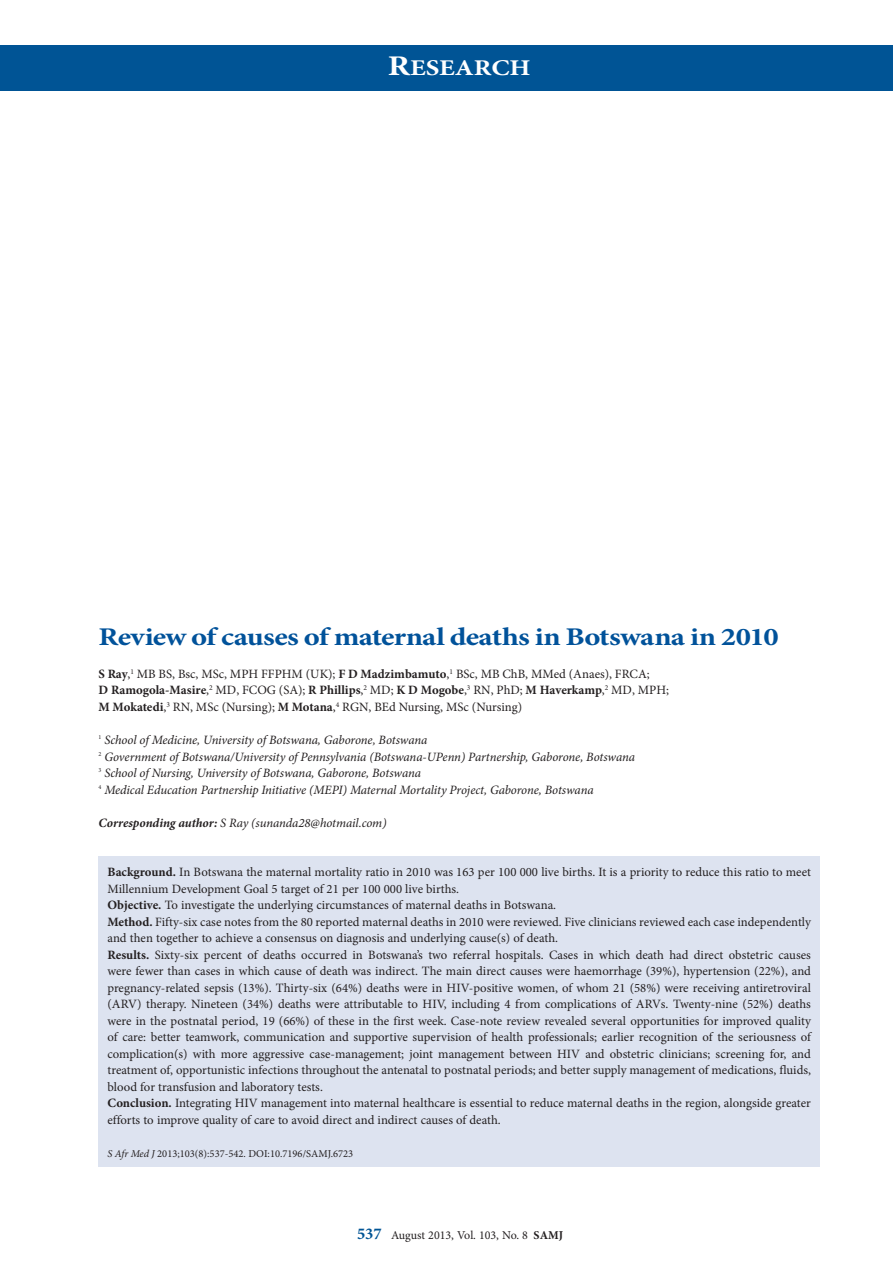
<style>
.page{position:relative;width:893px;height:1263px;background:#fff}
.page>*{position:absolute;margin:0;border:0;box-sizing:border-box;transform-origin:0 0}
.AUTHORS_NAME_UNDER_A{font:700 25.5px "Minion Pro";letter-spacing:-.025em;color:#01529a;scale:1.2 1}
.t1{font:700 22.5px "Minion Pro";color:#fff;scale:1.2 1}
.BODY_TEXT_1ST_PARAGR{font:12.75px/16.5px "Minion Pro";color:#231f20}
.AUTHORS_DETAILS{font:italic 12.75px "Minion Pro";letter-spacing:-.01em;color:#231f20}
.AUTHORS_NAME_UNDER_A-2{font:12.75px/16.5px "Minion Pro";color:#231f20}
.CORRESPONDING_AUTHOR{font:italic 12.75px "Minion Pro";letter-spacing:-.005em;color:#231f20}
.t2{font:12px "Minion Pro";color:#231f20}
.S_AFR_MED{font:10.5px "Minion Pro";color:#231f20}
.s1{font-size:28.5px}
.s2{font-weight:700}
.s3{font-style:italic}
.s4{font-weight:700;font-size:16.5px;color:#005495}
</style>
<div class="page">
<div style="left:0;top:45px;width:893px;height:45px;background:#005495"></div>
<div style="left:99px;top:856px;width:721px;height:310px;background:#dde3f0"></div>
<h2 class="t1" style="left:388px;top:52px;width:121px"><span class="s1">R</span>ESEARCH</h2>
<p class="AUTHORS_NAME_UNDER_A" style="left:99px;top:619px;width:568px">Review of causes of maternal deaths in Botswana in 2010</p>
<p class="AUTHORS_NAME_UNDER_A-2" style="left:99px;top:666px;width:572px"><span class="s2">S Ray</span>,<sup>1</sup> MB BS, Bsc, MSc, MPH FFPHM (UK); <span class="s2">F D Madzimbamuto</span>,<sup>1</sup> BSc, MB ChB, MMed (Anaes), FRCA;<br><span class="s2">D Ramogola-Masire</span>,<sup>2</sup> MD, FCOG (SA); <span class="s2">R Phillips</span>,<sup>2</sup> MD; <span class="s2">K D Mogobe</span>,<sup>3</sup> RN, PhD; <span class="s2">M Haverkamp</span>,<sup>2</sup> MD, MPH;<br><span class="s2">M Mokatedi</span>,<sup>3</sup> RN, MSc (Nursing); <span class="s2">M Motana</span>,<sup>4</sup> RGN, BEd Nursing, MSc (Nursing)</p>
<p class="AUTHORS_DETAILS" style="left:99px;top:731px;width:330px"><sup>1</sup> School of Medicine, University of Botswana, Gaborone, Botswana</p>
<p class="AUTHORS_DETAILS" style="left:99px;top:748px;width:538px"><sup>2</sup> Government of Botswana/University of Pennsylvania (Botswana-UPenn) Partnership, Gaborone, Botswana</p>
<p class="AUTHORS_DETAILS" style="left:99px;top:764px;width:324px"><sup>3</sup> School of Nursing, University of Botswana, Gaborone, Botswana</p>
<p class="AUTHORS_DETAILS" style="left:99px;top:781px;width:497px"><sup>4</sup> Medical Education Partnership Initiative (MEPI) Maternal Mortality Project, Gaborone, Botswana</p>
<p class="CORRESPONDING_AUTHOR" style="left:99px;top:814px;width:290px"><span class="s2">Corresponding author:</span> S Ray (sunanda28@hotmail.com)</p>
<p class="BODY_TEXT_1ST_PARAGR" style="left:108px;top:864px;width:705px"><span class="s2">Background.</span> In Botswana the maternal mortality ratio in 2010 was 163 per 100 000 live births. It is a priority to reduce this ratio to meet<br>Millennium Development Goal 5 target of 21 per 100 000 live births.</p>
<p class="BODY_TEXT_1ST_PARAGR" style="left:108px;top:897px;width:450px"><span class="s2">Objective.</span> To investigate the underlying circumstances of maternal deaths in Botswana.</p>
<p class="BODY_TEXT_1ST_PARAGR" style="left:108px;top:913px;width:705px"><span class="s2">Method.</span> Fifty-six case notes from the 80 reported maternal deaths in 2010 were reviewed. Five clinicians reviewed each case independently and then together to achieve a consensus on diagnosis and underlying cause(s) of death.</p>
<p class="BODY_TEXT_1ST_PARAGR" style="left:108px;top:946px;width:705px;text-align:justify"><span class="s2">Results.</span> Sixty-six percent of deaths occurred in Botswana’s two referral hospitals. Cases in which death had direct obstetric causes were fewer than cases in which cause of death was indirect. The main direct causes were haemorrhage (39%), hypertension (22%), and pregnancy-related sepsis (13%). Thirty-six (64%) deaths were in HIV-positive women, of whom 21 (58%) were receiving antiretroviral (ARV) therapy. Nineteen (34%) deaths were attributable to HIV, including 4 from complications of ARVs. Twenty-nine (52%) deaths were in the postnatal period, 19 (66%) of these in the first week. Case-note review revealed several opportunities for improved quality of care: better teamwork, communication and supportive supervision of health professionals; earlier recognition of the seriousness of complication(s) with more aggressive case-management; joint management between HIV and obstetric clinicians; screening for, and treatment of, opportunistic infections throughout the antenatal to postnatal periods; and better supply management of medications, fluids, blood for transfusion and laboratory tests.</p>
<p class="BODY_TEXT_1ST_PARAGR" style="left:108px;top:1095px;width:705px"><span class="s2">Conclusion.</span> Integrating HIV management into maternal healthcare is essential to reduce maternal deaths in the region, alongside greater efforts to improve quality of care to avoid direct and indirect causes of death.</p>
<p class="S_AFR_MED" style="left:108px;top:1146px;width:247px"><span class="s3">S Afr Med J</span> 2013;103(8):537-542. DOI:10.7196/SAMJ.6723</p>
<p class="t2" style="left:357px;top:1227px;width:208px"><span class="s4">537</span> August 2013, Vol. 103, No. 8 <span class="s2">SAMJ</span></p>
</div>
